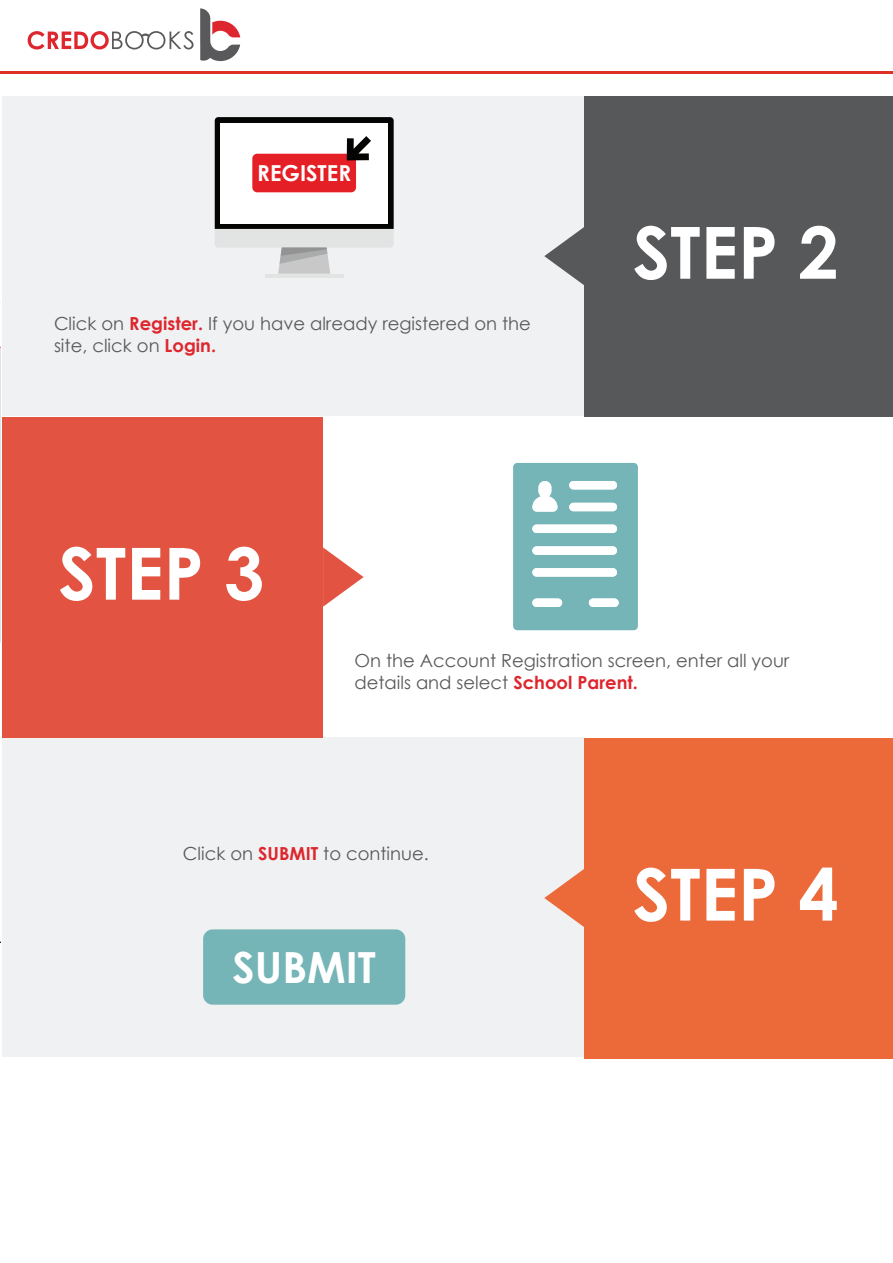
<style>
.page{position:relative;width:893px;height:1263px;background:#fff}
.page>*{position:absolute;margin:0;border:0;box-sizing:border-box;transform-origin:0 0}
.t1{font:700 72px "Century Gothic";color:#fff}
.t2{font:700 42.9px "Century Gothic";color:#fff}
.t3{font:700 22.05px "Century Gothic";color:#fff}
.t4{font:18px/21.6px "Century Gothic";color:#59595c}
.s1{font-weight:700;color:#de262e}
</style>
<div class="page">
<div style="left:2px;top:737px;width:581px;height:320px;background:#f0f1f2"></div>
<div style="left:2px;top:96px;width:581px;height:320px;background:#f0f1f2"></div>
<img style="left:0;top:302px;width:1px;height:640px">
<hr style="left:1px;top:71px;width:892px;height:3px;background:#de2f25">
<svg style="left:200px;top:8px;width:40px;height:54px"></svg>
<svg style="left:28px;top:31px;width:166px;height:18px"></svg>
<div style="left:585px;top:96px;width:308px;height:321px;background:#57585a"></div>
<svg style="left:544px;top:226px;width:41px;height:60px"></svg>
<hr style="left:265px;top:274px;width:78px;height:3px;background:#e2e3e3">
<svg style="left:215px;top:117px;width:179px;height:157px"></svg>
<div style="left:2px;top:417px;width:321px;height:320px;background:#e25341"></div>
<svg style="left:323px;top:547px;width:41px;height:60px"></svg>
<svg style="left:513px;top:463px;width:125px;height:167px"></svg>
<div style="left:585px;top:737px;width:308px;height:321px;background:#ec693a"></div>
<svg style="left:544px;top:868px;width:41px;height:60px"></svg>
<div style="left:203px;top:929px;width:202px;height:76px;background:#75b5b7;border-radius:9px"></div>
<p class="t3" style="left:257px;top:156px;width:95px">REGISTER</p>
<p class="t4" style="left:54px;top:313px;width:478px">Click on <span class="s1">Register.</span> If you have already registered on the site, click on <span class="s1">Login.</span></p>
<h1 class="t1" style="left:58px;top:519px;width:207px">STEP 3</h1>
<h1 class="t1" style="left:633px;top:198px;width:207px">STEP 2</h1>
<p class="t4" style="left:354px;top:649px;width:436px">On the Account Registration screen, enter all your details and select <span class="s1">School Parent.</span></p>
<p class="t4" style="left:183px;top:842px;width:247px">Click on <span class="s1">SUBMIT</span> to continue.</p>
<h2 class="t2" style="left:233px;top:935px;width:145px">SUBMIT</h2>
<h1 class="t1" style="left:633px;top:840px;width:207px">STEP 4</h1>
</div>
